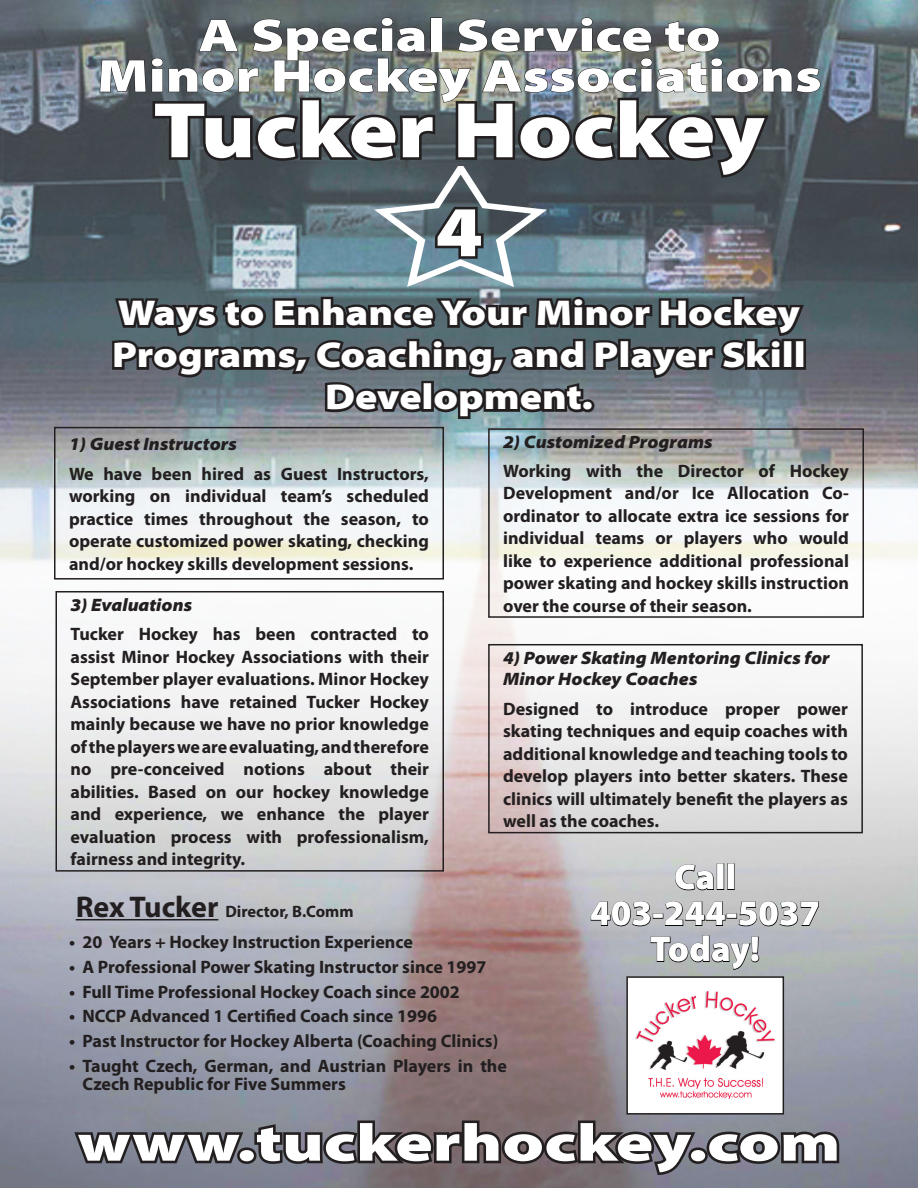
<style>
.page{position:relative;width:918px;height:1188px;background:#fff}
.page>*{position:absolute;margin:0;border:0;box-sizing:border-box;transform-origin:0 0}
.t1{font:900 semi-expanded 79.5px "Myriad Pro";color:#fff;scale:1.08 1}
.t2{font:900 semi-expanded 72px "Myriad Pro";color:#fff;scale:1.08 1}
.t3{font:900 semi-expanded 52.5px "Myriad Pro";color:#fff;scale:1.25 1}
.t4{font:900 semi-expanded 46.5px/40.5px "Myriad Pro";color:#fff;text-align:center;scale:1.18 1}
.t5{font:900 semi-expanded 36px/42px "Myriad Pro";color:#fff;text-align:center;scale:1.08 1}
.t6{font:900 36px/36px "Myriad Pro";color:#fff;text-align:center}
.t7{font:700 18px/22.5px "Myriad Pro";color:#231f20;text-align:justify}
.t8{font:italic 900 semi-expanded 18px/21.6px "Myriad Pro";color:#231f20}
.t9{font:700 16.5px "Myriad Pro";color:#231f20}
.s1{font-size:30px}
</style>
<div class="page">
<img style="left:0;top:0;width:918px;height:1188px">
<svg style="left:675px;top:864px;width:39px;height:27px"></svg>
<div style="left:717px;top:864px;width:7px;height:25px;border:1px solid #000"></div>
<svg style="left:591px;top:901px;width:60px;height:26px;background:#99999c"></svg>
<svg style="left:665px;top:901px;width:61px;height:25px;background:#9a9a9a"></svg>
<svg style="left:738px;top:901px;width:81px;height:26px;background:#9a9b9b"></svg>
<svg style="left:650px;top:935px;width:109px;height:35px;background:#989b9f"></svg>
<div style="left:627px;top:977px;width:156px;height:137px;background:#fff"></div>
<img style="left:636px;top:992px;width:139px;height:107px">
<div style="left:626px;top:976px;width:158px;height:139px;border:2px solid #231f20"></div>
<hr style="left:76px;top:919px;width:142px;height:1px;background:#231f20">
<svg style="left:109px;top:294px;width:699px;height:173px;background:#636c70"></svg>
<div style="left:581px;top:399px;width:13px;height:13px;border:5px solid #231f20;border-radius:50%"></div>
<div style="left:54px;top:427px;width:390px;height:153px;border:2px solid #231f20"></div>
<div style="left:56px;top:591px;width:388px;height:281px;border:2px solid #231f20"></div>
<div style="left:488px;top:428px;width:376px;height:190px;border:2px solid #231f20"></div>
<div style="left:488px;top:644px;width:375px;height:189px;border:2px solid #231f20"></div>
<svg style="left:71px;top:1118px;width:771px;height:60px;background:#605d65"></svg>
<img style="left:99px;top:17px;width:722px;height:270px">
<p class="t4" style="left:97px;top:13px;width:615px">A Special Service to<br>Minor Hockey Associations</p>
<p class="t1" style="left:153px;top:77px;width:568px">Tucker Hockey</p>
<p class="t2" style="left:435px;top:183px;width:46px">4</p>
<p class="t5" style="left:112px;top:291px;width:644px">Ways to Enhance Your Minor Hockey<br>Programs, Coaching, and Player Skill<br>Development.</p>
<p class="t8" style="left:69px;top:433px;width:169px">1) Guest Instructors</p>
<p class="t7" style="left:69px;top:462px;width:361px">We have been hired as Guest Instructors, working on individual team’s scheduled practice times throughout the season, to operate customized power skating, checking and/or hockey skills development sessions.</p>
<p class="t8" style="left:70px;top:593px;width:123px">3) Evaluations</p>
<p class="t7" style="left:70px;top:622px;width:360px">Tucker Hockey has been contracted to assist Minor Hockey Associations with their September player evaluations. Minor Hockey Associations have retained Tucker Hockey mainly because we have no prior knowledge of the players we are evaluating, and therefore no pre-conceived notions about their abilities. Based on our hockey knowledge and experience, we enhance the player evaluation process with professionalism, fairness and integrity.</p>
<p class="t8" style="left:503px;top:430px;width:211px">2) Customized Programs</p>
<p class="t7" style="left:503px;top:459px;width:347px">Working with the Director of Hockey Development and/or Ice Allocation Co&shy;ordinator to allocate extra ice sessions for individual teams or players who would like to experience additional professional power skating and hockey skills instruction over the course of their season.</p>
<p class="t8" style="left:503px;top:646px;width:328px">4) Power Skating Mentoring Clinics for<br>Minor Hockey Coaches</p>
<p class="t7" style="left:503px;top:697px;width:346px">Designed to introduce proper power skating techniques and equip coaches with additional knowledge and teaching tools to develop players into better skaters. These clinics will ultimately benefit the players as well as the coaches.</p>
<p class="t6" style="left:674px;top:858px;width:63px">Call</p>
<p class="t6" style="left:590px;top:894px;width:231px">403-244-5037<br>Today!</p>
<p class="t9" style="left:76px;top:900px;width:279px"><span class="s1">Rex Tucker</span> Director, B.Comm</p>
<p class="t7" style="left:69px;top:930px;width:345px">• 20 Years + Hockey Instruction Experience</p>
<p class="t7" style="left:69px;top:955px;width:419px">• A Professional Power Skating Instructor since 1997</p>
<p class="t7" style="left:69px;top:980px;width:392px">• Full Time Professional Hockey Coach since 2002</p>
<p class="t7" style="left:69px;top:1005px;width:370px">• NCCP Advanced 1 Certified Coach since 1996</p>
<p class="t7" style="left:69px;top:1029px;width:431px">• Past Instructor for Hockey Alberta (Coaching Clinics)</p>
<p class="t7" style="left:82px;top:1056px;width:426px;line-height:18px;text-indent:-14px">• Taught Czech, German, and Austrian Players in the<br>Czech Republic for Five Summers</p>
<p class="t3" style="left:77px;top:1107px;width:612px">www.tuckerhockey.com</p>
</div>
